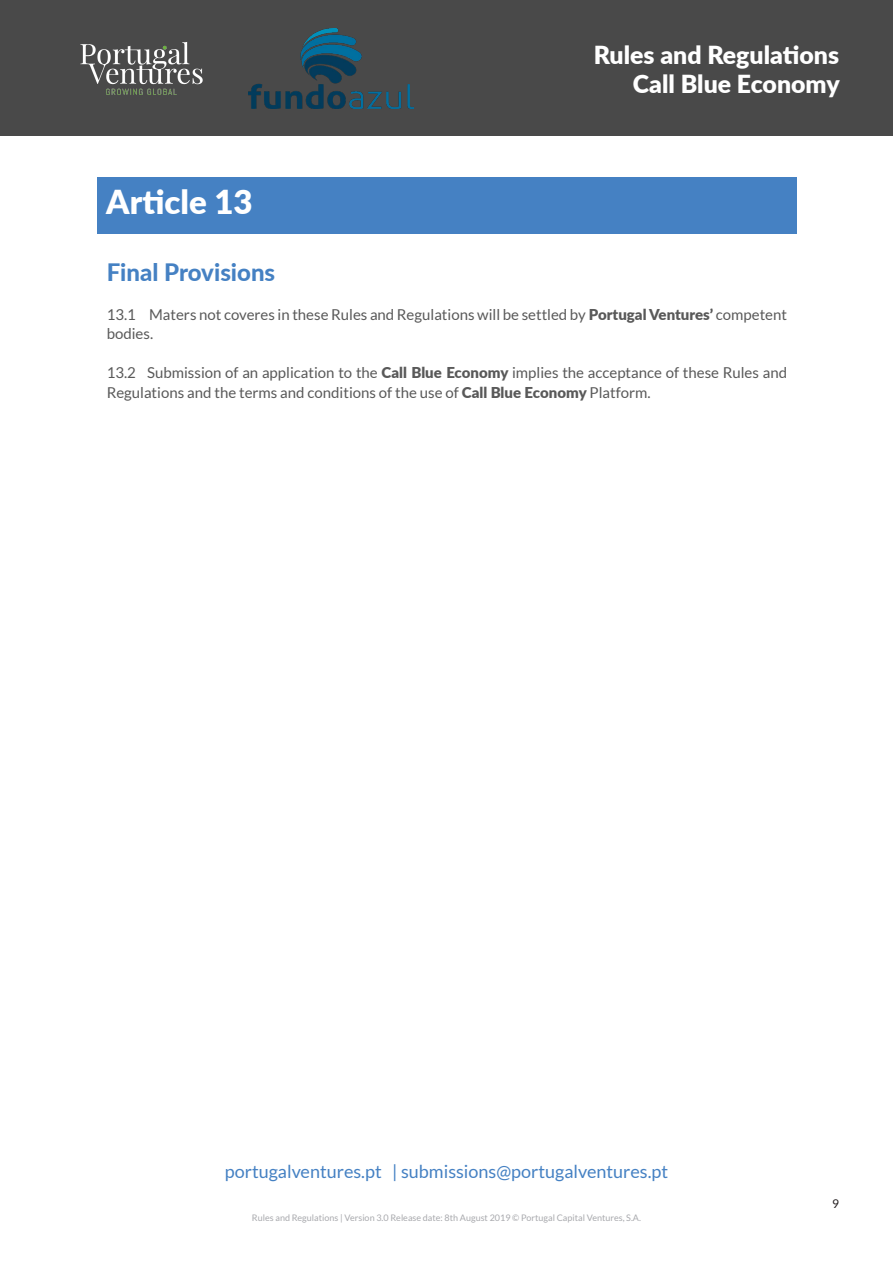
<style>
.page{position:relative;width:893px;height:1263px;background:#fff}
.page>*{position:absolute;margin:0;border:0;box-sizing:border-box;transform-origin:0 0}
.titulos_PV{font:900 33px "Lato";color:#fff}
.t1{font:900 24.9px/29.8px "Lato";color:#fff;text-align:right}
.texto_PV{font:800 24px "Lato";color:#4581c3}
.t2{font:18px "Lato";color:#4581c3}
.texto_PV-2{font:15px/19.5px "Lato";color:#595959}
.t3{font:12px "Lato";color:#231f20}
.t4{font:9px "Lato";color:#a8a9ad}
.s1{font-weight:900}
</style>
<div class="page">
<div style="left:1px;top:1px;width:892px;height:135px;background:#494949"></div>
<img style="left:80px;top:42px;width:123px;height:53px">
<img style="left:249px;top:28px;width:164px;height:81px">
<div style="left:97px;top:178px;width:700px;height:56px;background:#4581c3"></div>
<p class="titulos_PV" style="left:106px;top:177px;width:148px">Article 13</p>
<h2 class="t1" style="left:594px;top:38px;width:247px">Rules and Regulations<br>Call Blue Economy</h2>
<p class="texto_PV" style="left:107px;top:254px;width:170px">Final Provisions</p>
<p class="texto_PV-2" style="left:107px;top:304px;width:682px">13.1 Maters not coveres in these Rules and Regulations will be settled by <span class="s1">Portugal Ventures’</span> competent bodies.</p>
<p class="texto_PV-2" style="left:107px;top:363px;width:682px">13.2 Submission of an application to the <span class="s1">Call Blue Economy</span> implies the acceptance of these Rules and<br>Regulations and the terms and conditions of the use of <span class="s1">Call Blue Economy</span> Platform.</p>
<p class="t2" style="left:225px;top:1161px;width:445px">portugalventures.pt | submissions@portugalventures.pt</p>
<p class="t4" style="left:252px;top:1212px;width:391px">Rules and Regulations | Version 3.0 Release date: 8th August 2019 © Portugal Capital Ventures, S.A.</p>
<p class="t3" style="left:832px;top:1197px;width:8px">9</p>
</div>
